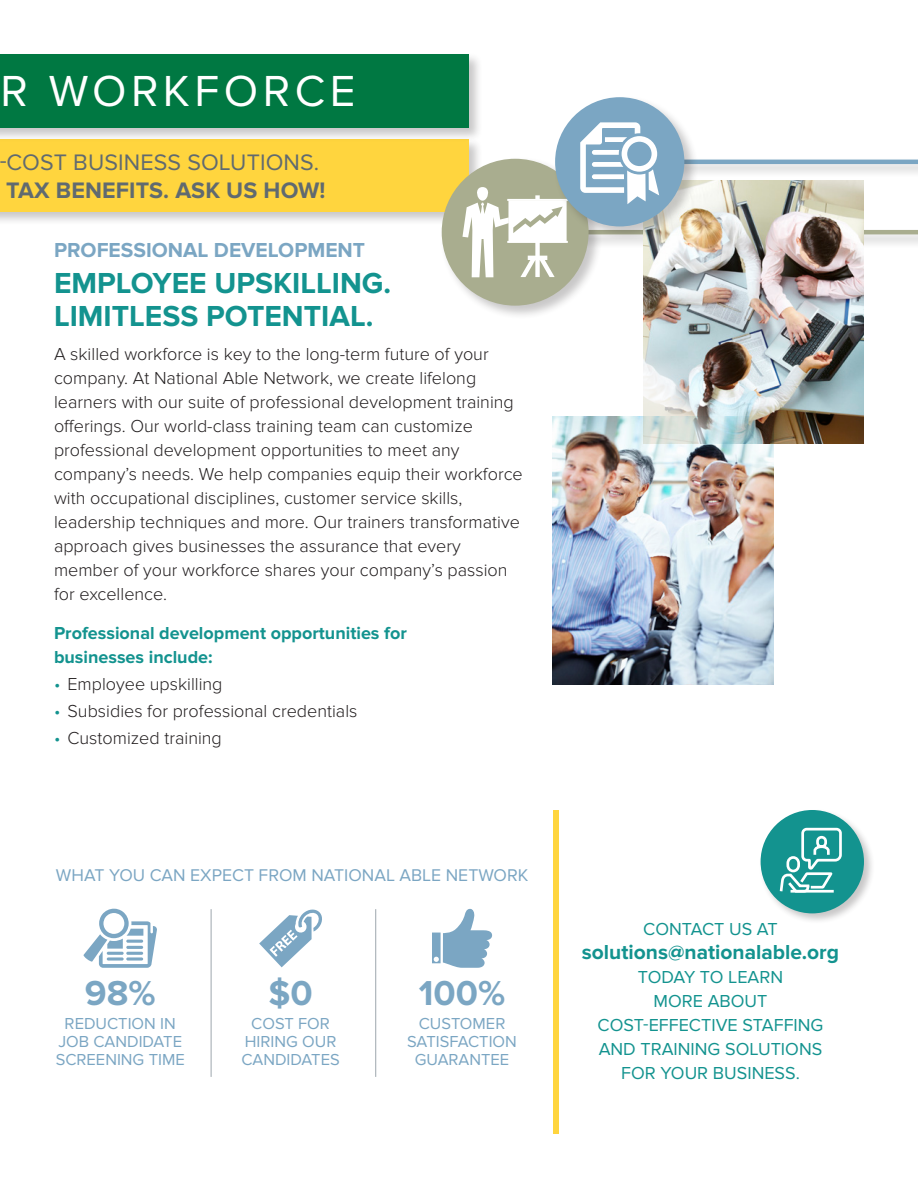
<style>
.page{position:relative;width:918px;height:1188px;background:#fff}
.page>*{position:absolute;margin:0;border:0;box-sizing:border-box;transform-origin:0 0}
.t1{font:45px "Proxima Nova";letter-spacing:.1em;color:#fff}
.t2{font:700 35.85px "Proxima Nova";color:#7ba6c3}
.t3{font:700 30px/33px "Proxima Nova";color:#13938f}
.t4{font:23.25px "Proxima Nova";letter-spacing:.005em;color:#606a70}
.t5{font:700 23.25px "Proxima Nova";letter-spacing:.005em;color:#606a70}
.t6{font:700 21px "Proxima Nova";color:#13938f}
.t7{font:700 21px "Proxima Nova";color:#7ba6c3}
.t8{font:300 18px/24px "Proxima Nova";color:#231f20}
.t9{font:18px/24px "Proxima Nova";color:#13938f;text-align:center}
.t10{font:700 18px/24px "Proxima Nova";color:#13938f}
.t11{font:17.7px "Proxima Nova";color:#7ba6c3}
.t12{font:16.5px/18px "Proxima Nova";color:#7ba6c3;text-align:center}
.s1{color:#13938f}
</style>
<div class="page">
<div style="left:0;top:137px;width:483px;height:89px;background:#231f20;opacity:.25"></div>
<div style="left:0;top:139px;width:469px;height:72px;background:#ffd53e"></div>
<div style="left:573px;top:228px;width:345px;height:21px;background:#231f20;opacity:.25"></div>
<hr style="left:575px;top:230px;width:343px;height:4px;background:#a9ad8f">
<div style="left:0;top:52px;width:483px;height:90px;background:#231f20;opacity:.25"></div>
<div style="left:0;top:54px;width:469px;height:74px;background:#007842"></div>
<img style="left:643px;top:180px;width:221px;height:264px">
<div style="left:644px;top:157px;width:274px;height:21px;background:#231f20;opacity:.25"></div>
<hr style="left:646px;top:160px;width:272px;height:4px;background:#7ba6c3">
<div style="left:440px;top:157px;width:163px;height:163px;background:#231f20;opacity:.25"></div>
<div style="left:442px;top:159px;width:147px;height:147px;background:#a9ad8f;border-radius:50%"></div>
<svg style="left:462px;top:187px;width:106px;height:90px"></svg>
<div style="left:553px;top:95px;width:146px;height:146px;background:#231f20;opacity:.25"></div>
<div style="left:555px;top:97px;width:129px;height:129px;background:#7ba6c3;border-radius:50%"></div>
<svg style="left:580px;top:122px;width:79px;height:82px"></svg>
<div style="left:553px;top:810px;width:5px;height:324px;background:#ffd53e"></div>
<svg style="left:83px;top:909px;width:74px;height:59px"></svg>
<hr style="left:211px;top:909px;width:1px;height:168px;background:#a8b0b6">
<hr style="left:375px;top:909px;width:1px;height:168px;background:#a8b0b6">
<svg style="left:432px;top:909px;width:60px;height:59px"></svg>
<svg style="left:259px;top:909px;width:63px;height:58px"></svg>
<img style="left:535px;top:304px;width:269px;height:269px">
<img style="left:553px;top:417px;width:221px;height:268px">
<div style="left:759px;top:809px;width:116px;height:116px;background:#231f20;opacity:.25"></div>
<div style="left:761px;top:810px;width:103px;height:103px;background:#13938f;border-radius:50%"></div>
<svg style="left:779px;top:827px;width:63px;height:66px"></svg>
<h1 class="t1" style="left:1px;top:72px;width:356px">R WORKFORCE</h1>
<p class="t4" style="left:-1px;top:152px;width:321px">-COST BUSINESS SOLUTIONS.</p>
<p class="t5" style="left:6px;top:180px;width:321px">TAX BENEFITS. ASK US HOW!</p>
<p class="t7" style="left:54px;top:241px;width:313px">PROFESSIONAL DEVELOPMENT</p>
<h3 class="t3" style="left:54px;top:268px;width:339px">EMPLOYEE UPSKILLING.<br>LIMITLESS POTENTIAL.</h3>
<p class="t8" style="left:54px;top:343px;width:470px">A skilled workforce is key to the long-term future of your company. At National Able Network, we create lifelong learners with our suite of professional development training offerings. Our world-class training team can customize professional development opportunities to meet any company’s needs. We help companies equip their workforce with occupational disciplines, customer service skills, leadership techniques and more. Our trainers transformative approach gives businesses the assurance that every member of your workforce shares your company’s passion for excellence.</p>
<p class="t10" style="left:54px;top:622px;width:354px">Professional development opportunities for businesses include:</p>
<p class="t8" style="left:54px;top:673px;width:170px"><span class="s1">•</span> Employee upskilling</p>
<p class="t8" style="left:54px;top:700px;width:305px"><span class="s1">•</span> Subsidies for professional credentials</p>
<p class="t8" style="left:54px;top:727px;width:169px"><span class="s1">•</span> Customized training</p>
<p class="t11" style="left:56px;top:868px;width:474px">WHAT YOU CAN EXPECT FROM NATIONAL ABLE NETWORK</p>
<h2 class="t2" style="left:85px;top:978px;width:72px">98%</h2>
<p class="t12" style="left:56px;top:1014px;width:131px">REDUCTION IN<br>JOB CANDIDATE<br>SCREENING TIME</p>
<h2 class="t2" style="left:268px;top:978px;width:46px">$0</h2>
<p class="t12" style="left:241px;top:1014px;width:100px">COST FOR<br>HIRING OUR<br>CANDIDATES</p>
<h2 class="t2" style="left:419px;top:978px;width:88px">100%</h2>
<p class="t12" style="left:407px;top:1014px;width:111px">CUSTOMER<br>SATISFACTION<br>GUARANTEE</p>
<p class="t9" style="left:643px;top:917px;width:136px">CONTACT US AT</p>
<p class="t6" style="left:582px;top:943px;width:259px">solutions@nationalable.org</p>
<p class="t9" style="left:598px;top:965px;width:227px">TODAY TO LEARN<br>MORE ABOUT<br>COST-EFFECTIVE STAFFING<br>AND TRAINING SOLUTIONS<br>FOR YOUR BUSINESS.</p>
</div>
